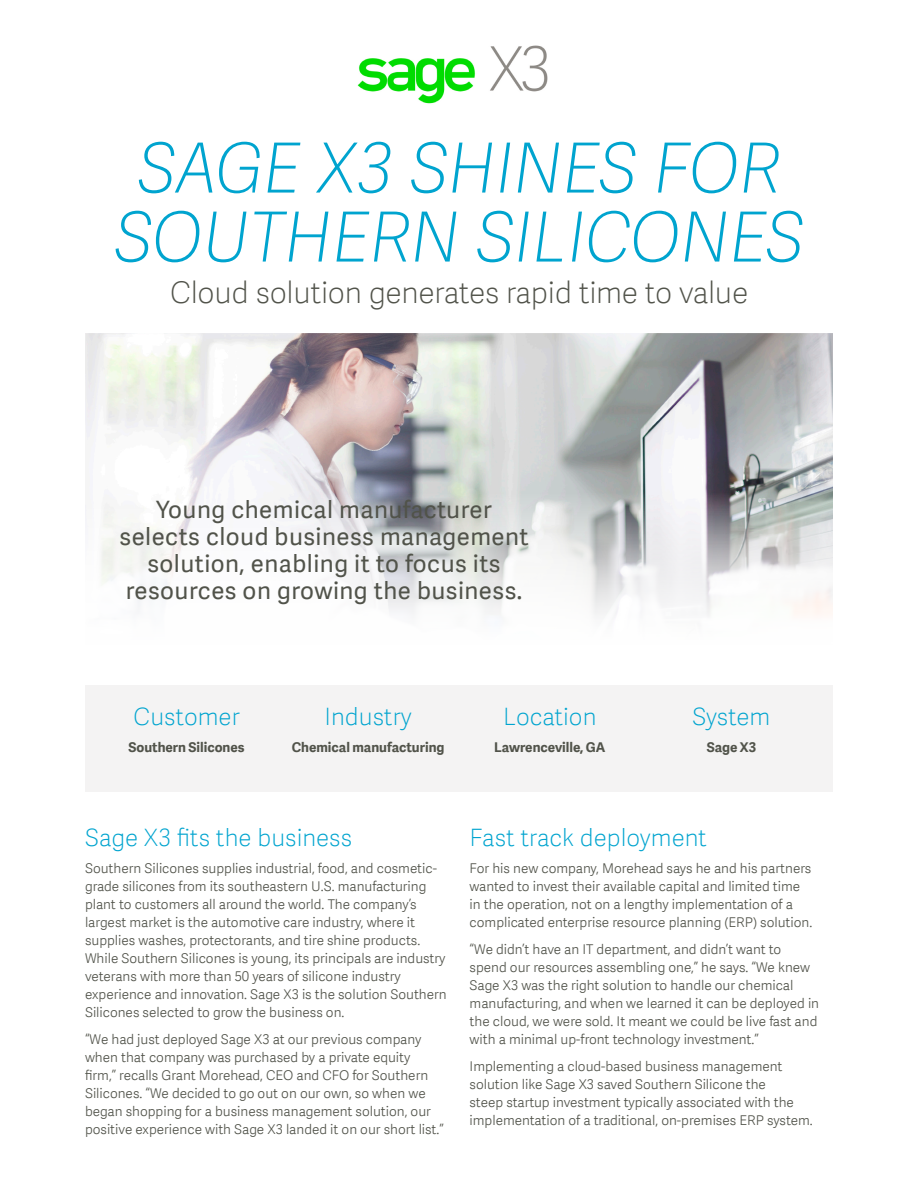
<style>
.page{position:relative;width:918px;height:1188px;background:#fff}
.page>*{position:absolute;margin:0;border:0;box-sizing:border-box;transform-origin:0 0}
.Big_headline{font:italic 69px/69px "Adelle Sans SAGE Th";color:#00a4cf;text-align:center}
.Mid_headline{font:30px "Adelle Sans SAGE Th";letter-spacing:-.01em;color:#51534a}
.Small_headline{font:24px/27px "Adelle Sans SAGE";letter-spacing:.02em;color:#51534a;text-align:center}
.Sub-header{font:24px "Adelle Sans SAGE Th";color:#00a4cf}
.Body_copy{font:13.5px/18px "Adelle Sans SAGE Lt";color:#51534a}
.Body_copy-2{font:700 13.5px "Adelle Sans SAGE";color:#51534a}
</style>
<div class="page">
<img style="left:85px;top:334px;width:748px;height:282px">
<div style="left:85px;top:685px;width:748px;height:107px;background:#f4f3f3"></div>
<img style="left:357px;top:45px;width:191px;height:59px">
<p class="Big_headline" style="left:114px;top:131px;width:691px">SAGE X3 SHINES FOR<br>SOUTHERN SILICONES</p>
<p class="Mid_headline" style="left:170px;top:271px;width:580px">Cloud solution generates rapid time to value</p>
<p class="Small_headline" style="left:120px;top:495px;width:410px">Young chemical manufacturer selects cloud business management solution, enabling it to focus its resources on growing the business.</p>
<p class="Sub-header" style="left:133px;top:699px;width:108px">Customer</p>
<p class="Body_copy-2" style="left:128px;top:737px;width:118px">Southern Silicones</p>
<p class="Sub-header" style="left:325px;top:699px;width:89px">Industry</p>
<p class="Body_copy-2" style="left:292px;top:737px;width:154px">Chemical manufacturing</p>
<p class="Sub-header" style="left:503px;top:699px;width:95px">Location</p>
<p class="Body_copy-2" style="left:494px;top:737px;width:113px">Lawrenceville, GA</p>
<p class="Sub-header" style="left:692px;top:699px;width:79px">System</p>
<p class="Body_copy-2" style="left:707px;top:737px;width:51px">Sage X3</p>
<p class="Sub-header" style="left:85px;top:820px;width:269px">Sage X3 fits the business</p>
<p class="Body_copy" style="left:85px;top:859px;width:363px">Southern Silicones supplies industrial, food, and cosmetic&shy;grade silicones from its southeastern U.S. manufacturing plant to customers all around the world. The company’s largest market is the automotive care industry, where it supplies washes, protectorants, and tire shine products.<br>While Southern Silicones is young, its principals are industry veterans with more than 50 years of silicone industry experience and innovation. Sage X3 is the solution Southern Silicones selected to grow the business on.</p>
<p class="Body_copy" style="left:85px;top:1030px;width:360px">“We had just deployed Sage X3 at our previous company when that company was purchased by a private equity firm,” recalls Grant Morehead, CEO and CFO for Southern Silicones. “We decided to go out on our own, so when we began shopping for a business management solution, our positive experience with Sage X3 landed it on our short list.”</p>
<p class="Sub-header" style="left:470px;top:820px;width:239px">Fast track deployment</p>
<p class="Body_copy" style="left:470px;top:859px;width:344px">For his new company, Morehead says he and his partners wanted to invest their available capital and limited time in the operation, not on a lengthy implementation of a complicated enterprise resource planning (ERP) solution.</p>
<p class="Body_copy" style="left:470px;top:940px;width:351px">“We didn’t have an IT department, and didn’t want to spend our resources assembling one,” he says. “We knew Sage X3 was the right solution to handle our chemical manufacturing, and when we learned it can be deployed in the cloud, we were sold. It meant we could be live fast and with a minimal up-front technology investment.”</p>
<p class="Body_copy" style="left:470px;top:1057px;width:345px">Implementing a cloud-based business management solution like Sage X3 saved Southern Silicone the<br>steep startup investment typically associated with the implementation of a traditional, on-premises ERP system.</p>
</div>
